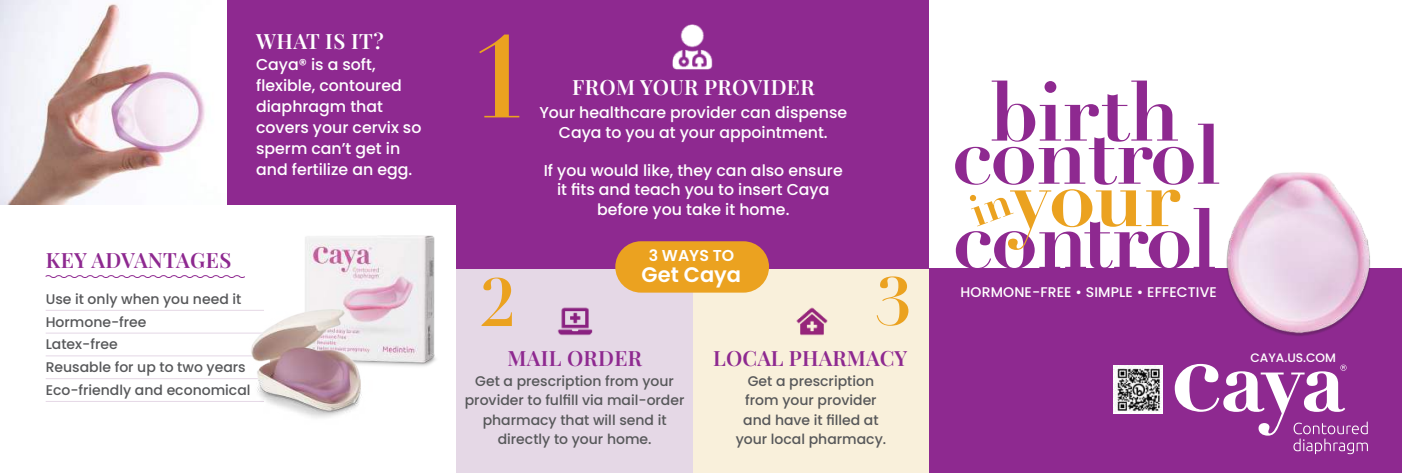
<style>
.page{position:relative;width:1402px;height:473px;background:#fff}
.page>*{position:absolute;margin:0;border:0;box-sizing:border-box;transform-origin:0 0}
.t1{font:700 113.75px "Didot";color:#eba220}
.t2{font:700 83.12px/84.2px "Didot";letter-spacing:-.02em;color:#8e2990}
.t3{font:700 83.12px "Didot";color:#eba220}
.t4{font:700 66.5px "Didot";color:#eba220}
.t5{font:600 21px "Playfair Display";letter-spacing:.01em;color:#8e2990}
.t6{font:600 21px "Playfair Display";letter-spacing:.02em;color:#fff}
.t7{font:600 21px "Poppins";color:#fff}
.t8{font:500 15.75px/21px "Poppins";color:#fff;text-align:center}
.t9{font:600 15.75px "Poppins";color:#fff}
.t10{font:500 14px/19.2px "Poppins";color:#57585a;text-align:center}
.t11{font:500 14px "Poppins";letter-spacing:.01em;color:#fff}
.t12{font:500 12.25px "Poppins";color:#fff}
</style>
<div class="page">
<img style="left:0;top:0;width:205px;height:205px">
<div style="left:227px;top:0;width:230px;height:205px;background:#8e2990"></div>
<img style="left:305px;top:235px;width:131px;height:131px">
<div style="left:457px;top:268px;width:472px;height:204px;background:#f9f0db"></div>
<div style="left:456px;top:268px;width:237px;height:204px;background:#e5d8e6"></div>
<div style="left:929px;top:268px;width:473px;height:204px;background:#8e2990"></div>
<img style="left:557px;top:307px;width:35px;height:29px">
<img style="left:796px;top:307px;width:32px;height:29px">
<div style="left:456px;top:0;width:473px;height:268px;background:#8e2990"></div>
<div style="left:615px;top:241px;width:154px;height:51px;background:#eba220;border-radius:26px"></div>
<hr style="left:46px;top:310px;width:218px;height:1px;background:#e5d8e6">
<hr style="left:46px;top:332px;width:218px;height:1px;background:#e5d8e6">
<hr style="left:46px;top:355px;width:218px;height:1px;background:#e5d8e6">
<hr style="left:46px;top:378px;width:218px;height:1px;background:#e5d8e6">
<hr style="left:46px;top:401px;width:218px;height:1px;background:#e5d8e6">
<img style="left:1226px;top:172px;width:144px;height:164px">
<svg style="left:45px;top:275px;width:200px;height:3px"></svg>
<img style="left:672px;top:24px;width:41px;height:46px">
<img style="left:1113px;top:365px;width:49px;height:48px">
<svg style="left:1175px;top:364px;width:193px;height:90px"></svg>
<img style="left:237px;top:298px;width:135px;height:120px">
<h3 class="t6" style="left:256px;top:33px;width:129px">WHAT IS IT?</h3>
<p class="t8" style="left:256px;top:54px;width:167px;text-align:left">Caya® is a soft,<br>昀氀exible, contoured diaphragm that covers your cervix so sperm can’t get in and fertilize an egg.</p>
<h3 class="t5" style="left:46px;top:251px;width:187px">KEY ADVANTAGES</h3>
<p class="t10" style="left:46px;top:287px;width:206px;line-height:22.8px;text-align:left">Use it only when you need it<br>Hormone-free<br>Latex-free<br>Reusable for up to two years<br>Eco-friendly and economical</p>
<h1 class="t1" style="left:468px;top:34px;width:65px">1</h1>
<h3 class="t4" style="left:479px;top:277px;width:38px">2</h3>
<h3 class="t6" style="left:572px;top:78px;width:244px">FROM YOUR PROVIDER</h3>
<p class="t8" style="left:539px;top:103px;width:309px;line-height:19.2px">Your healthcare provider can dispense<br>Caya to you at your appointment.</p>
<p class="t8" style="left:544px;top:161px;width:300px;line-height:19.2px">If you would like, they can also ensure it 昀椀ts and teach you to insert Caya before you take it home.</p>
<p class="t9" style="left:649px;top:249px;width:87px">3 WAYS TO</p>
<h3 class="t7" style="left:642px;top:266px;width:101px">Get Caya</h3>
<h3 class="t4" style="left:875px;top:276px;width:38px">3</h3>
<h3 class="t5" style="left:507px;top:349px;width:136px">MAIL ORDER</h3>
<h3 class="t5" style="left:713px;top:349px;width:196px">LOCAL PHARMACY</h3>
<p class="t10" style="left:465px;top:371px;width:221px">Get a prescription from your provider to ful昀椀ll via mail-order pharmacy that will send it directly to your home.</p>
<p class="t10" style="left:736px;top:371px;width:152px">Get a prescription from your provider and have it 昀椀lled at your local pharmacy.</p>
<h2 class="t2" style="left:989px;top:80px;width:193px">birth</h2>
<h2 class="t2" style="left:952px;top:123px;width:270px">control control</h2>
<h2 class="t3" style="left:1010px;top:165px;width:171px">your</h2>
<p class="t11" style="left:960px;top:283px;width:258px">HORMONE-FREE • SIMPLE • EFFECTIVE</p>
<p class="t12" style="left:1250px;top:350px;width:87px">CAYA.US.COM</p>
</div>
